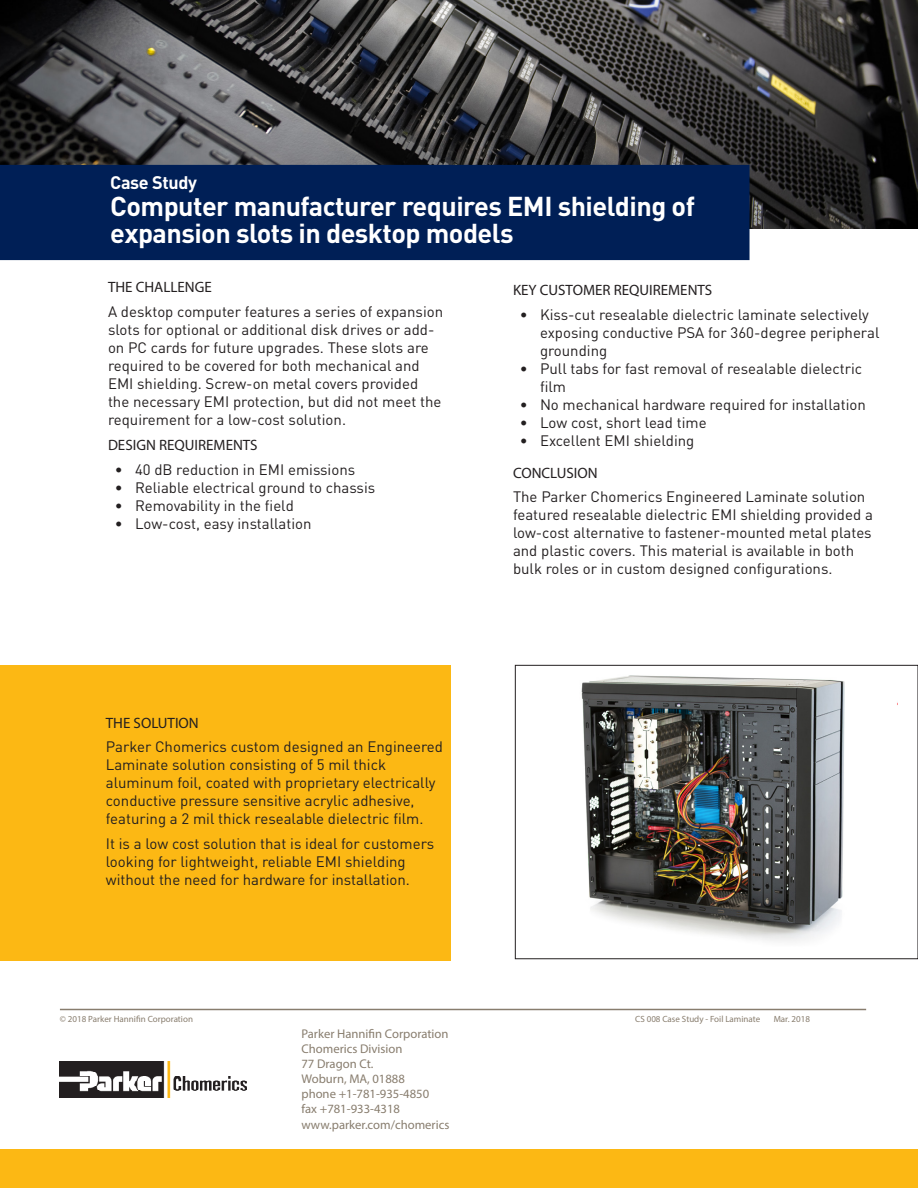
<style>
.page{position:relative;width:918px;height:1188px;background:#fff}
.page>*{position:absolute;margin:0;border:0;box-sizing:border-box;transform-origin:0 0}
.t1{font:700 27px/27px "DINOT";letter-spacing:-.02em;color:#fff}
.t2{font:700 18px "DINOT";letter-spacing:-.02em;color:#fff}
.TEXT{font:15px/18px "DINOT";color:#231f20}
.HEAD{font:15px "Myriad Pro";color:#231f20}
.TEXT-2{font:15px "Myriad Pro";color:#231f20}
.t3{font:12.6px "Myriad Pro";color:#887d6e}
.t4{font:9px "Myriad Pro";color:#887d6e}
</style>
<div class="page">
<div style="left:0;top:666px;width:450px;height:295px;background:#fcb814"></div>
<img style="left:60px;top:1062px;width:187px;height:36px">
<div style="left:0;top:1150px;width:918px;height:38px;background:#fcb814"></div>
<hr style="left:60px;top:1009px;width:806px;height:1px;background:#887d6e">
<img style="left:581px;top:675px;width:317px;height:266px">
<div style="left:515px;top:665px;width:403px;height:294px;border:1px solid #231f20"></div>
<img style="left:0;top:0;width:918px;height:229px">
<div style="left:0;top:165px;width:750px;height:95px;background:#001f56"></div>
<p class="t2" style="left:110px;top:170px;width:88px">Case Study</p>
<p class="t1" style="left:110px;top:192px;width:586px">Computer manufacturer requires EMI shielding of expansion slots in desktop models</p>
<p class="HEAD" style="left:108px;top:278px;width:105px">THE CHALLENGE</p>
<p class="TEXT" style="left:108px;top:302px;width:337px">A desktop computer features a series of expansion slots for optional or additional disk drives or add&shy;on PC cards for future upgrades. These slots are required to be covered for both mechanical and EMI shielding. Screw-on metal covers provided the necessary EMI protection, but did not meet the requirement for a low-cost solution.</p>
<p class="TEXT-2" style="left:108px;top:436px;width:151px">DESIGN REQUIREMENTS</p>
<p class="TEXT" style="left:115px;top:460px;width:242px">• 40 dB reduction in EMI emissions</p>
<p class="TEXT" style="left:115px;top:478px;width:262px">• Reliable electrical ground to chassis</p>
<p class="TEXT" style="left:115px;top:496px;width:181px">• Removability in the field</p>
<p class="TEXT" style="left:115px;top:514px;width:198px">• Low-cost, easy installation</p>
<p class="HEAD" style="left:106px;top:713px;width:95px">THE SOLUTION</p>
<p class="TEXT" style="left:106px;top:737px;width:339px">Parker Chomerics custom designed an Engineered Laminate solution consisting of 5 mil thick aluminum foil, coated with proprietary electrically conductive pressure sensitive acrylic adhesive, featuring a 2 mil thick resealable dielectric film.</p>
<p class="TEXT" style="left:106px;top:834px;width:330px">It is a low cost solution that is ideal for customers looking for lightweight, reliable EMI shielding without the need for hardware for installation.</p>
<p class="HEAD" style="left:513px;top:281px;width:201px">KEY CUSTOMER REQUIREMENTS</p>
<p class="TEXT" style="left:540px;top:305px;width:341px;text-indent:-20px">• Kiss-cut resealable dielectric laminate selectively exposing conductive PSA for 360-degree peripheral grounding</p>
<p class="TEXT" style="left:540px;top:359px;width:324px;text-indent:-20px">• Pull tabs for fast removal of resealable dielectric film</p>
<p class="TEXT" style="left:520px;top:395px;width:348px">• No mechanical hardware required for installation</p>
<p class="TEXT" style="left:520px;top:413px;width:188px">• Low cost, short lead time</p>
<p class="TEXT" style="left:520px;top:431px;width:176px">• Excellent EMI shielding</p>
<p class="HEAD" style="left:513px;top:463px;width:86px">CONCLUSION</p>
<p class="TEXT" style="left:513px;top:487px;width:361px">The Parker Chomerics Engineered Laminate solution featured resealable dielectric EMI shielding provided a low-cost alternative to fastener-mounted metal plates and plastic covers. This material is available in both bulk roles or in custom designed configurations.</p>
<p class="t4" style="left:60px;top:1014px;width:135px">© 2018 Parker Hannifin Corporation</p>
<p class="t4" style="left:635px;top:1014px;width:127px">CS 008 Case Study - Foil Laminate</p>
<p class="t4" style="left:774px;top:1014px;width:38px">Mar. 2018</p>
<p class="t3" style="left:301px;top:1026px;width:149px">Parker Hannifin Corporation</p>
<p class="t3" style="left:301px;top:1041px;width:103px">Chomerics Division</p>
<p class="t3" style="left:301px;top:1056px;width:74px">77 Dragon Ct.</p>
<p class="t3" style="left:301px;top:1071px;width:105px">Woburn, MA, 01888</p>
<p class="t3" style="left:301px;top:1086px;width:129px">phone +1-781-935-4850</p>
<p class="t3" style="left:301px;top:1101px;width:100px">fax +781-933-4318</p>
<p class="t3" style="left:301px;top:1117px;width:149px">www.parker.com/chomerics</p>
</div>
